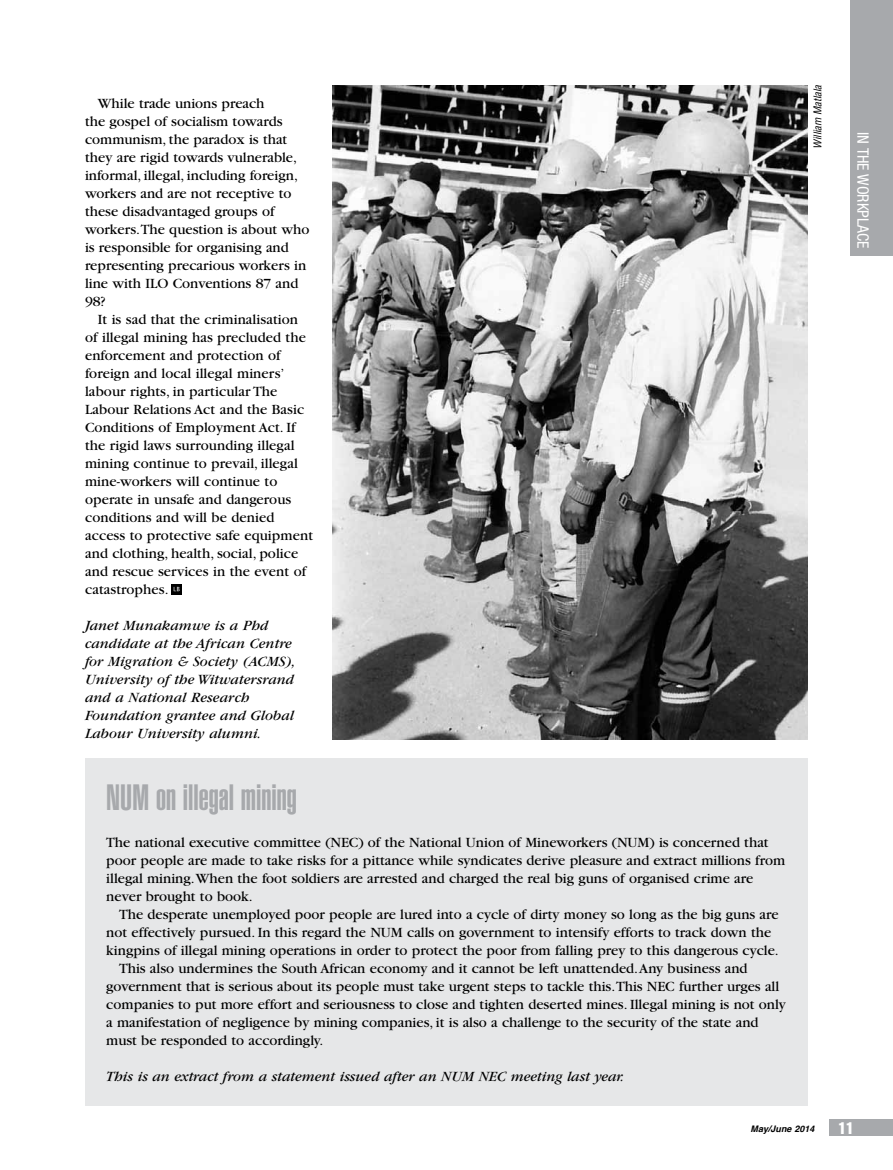
<style>
.page{position:relative;width:893px;height:1170px;background:#fff}
.page>*{position:absolute;margin:0;border:0;box-sizing:border-box;transform-origin:0 0}
.t1{font:900 extra-condensed 36px "Helvetica";color:#a7a9ac}
.t2{font:extra-condensed 16.5px "Helvetica";color:#fff}
.t3{font:condensed 15.75px "Helvetica Neue";color:#fff}
.t4{font:14.7px "Garamond";color:#000}
.t5{font:italic 14.7px/18px "Garamond";letter-spacing:.005em;color:#000}
.t6{font:italic condensed 10.5px "Helvetica";color:#000}
.t7{font:italic 700 9px "Helvetica";color:#000}
</style>
<div class="page">
<div style="left:850px;top:0;width:43px;height:255px;background:#a7a9ac"></div>
<div style="left:829px;top:1118px;width:64px;height:17px;background:#a7a9ac"></div>
<div style="left:85px;top:758px;width:723px;height:348px;background:#e6e7e8"></div>
<svg style="left:171px;top:584px;width:11px;height:10px"></svg>
<svg style="left:174px;top:587px;width:6px;height:4px"></svg>
<img style="left:332px;top:85px;width:476px;height:654px">
<p class="t4" style="left:98px;top:96px;width:168px">While trade unions preach</p>
<p class="t4" style="left:85px;top:114px;width:199px">the gospel of socialism towards</p>
<p class="t4" style="left:85px;top:132px;width:204px">communism, the paradox is that</p>
<p class="t4" style="left:85px;top:150px;width:214px">they are rigid towards vulnerable,</p>
<p class="t4" style="left:85px;top:168px;width:214px">informal, illegal, including foreign,</p>
<p class="t4" style="left:85px;top:186px;width:208px">workers and are not receptive to</p>
<p class="t4" style="left:85px;top:204px;width:191px">these disadvantaged groups of</p>
<p class="t4" style="left:85px;top:222px;width:226px">workers.The question is about who</p>
<p class="t4" style="left:85px;top:240px;width:205px">is responsible for organising and</p>
<p class="t4" style="left:85px;top:258px;width:223px">representing precarious workers in</p>
<p class="t4" style="left:85px;top:276px;width:215px">line with ILO Conventions 87 and</p>
<p class="t4" style="left:85px;top:294px;width:22px">98?</p>
<p class="t4" style="left:98px;top:312px;width:202px">It is sad that the criminalisation</p>
<p class="t4" style="left:85px;top:330px;width:222px">of illegal mining has precluded the</p>
<p class="t4" style="left:85px;top:348px;width:197px">enforcement and protection of</p>
<p class="t4" style="left:85px;top:366px;width:201px">foreign and local illegal miners’</p>
<p class="t4" style="left:85px;top:384px;width:194px">labour rights, in particular The</p>
<p class="t4" style="left:85px;top:402px;width:221px">Labour Relations Act and the Basic</p>
<p class="t4" style="left:85px;top:420px;width:212px">Conditions of Employment Act. If</p>
<p class="t4" style="left:85px;top:438px;width:211px">the rigid laws surrounding illegal</p>
<p class="t4" style="left:85px;top:456px;width:214px">mining continue to prevail, illegal</p>
<p class="t4" style="left:85px;top:474px;width:194px">mine-workers will continue to</p>
<p class="t4" style="left:85px;top:491px;width:208px">operate in unsafe and dangerous</p>
<p class="t4" style="left:85px;top:509px;width:191px">conditions and will be denied</p>
<p class="t4" style="left:85px;top:527px;width:229px">access to protective safe equipment</p>
<p class="t4" style="left:85px;top:545px;width:215px">and clothing, health, social, police</p>
<p class="t4" style="left:85px;top:563px;width:223px">and rescue services in the event of</p>
<p class="t4" style="left:85px;top:581px;width:85px">catastrophes.</p>
<p class="t5" style="left:85px;top:617px;width:212px">Janet Munakamwe is a Phd candidate at the African Centre for Migration &amp; Society (ACMS),<br>University of the Witwatersrand and a National Research<br>Foundation grantee and Global<br>Labour University alumni.</p>
<p class="t1" style="left:106px;top:777px;width:192px">NUM on illegal mining</p>
<p class="t4" style="left:106px;top:834px;width:664px">The national executive committee (NEC) of the National Union of Mineworkers (NUM) is concerned that</p>
<p class="t4" style="left:106px;top:852px;width:680px">poor people are made to take risks for a pittance while syndicates derive pleasure and extract millions from</p>
<p class="t4" style="left:106px;top:870px;width:648px">illegal mining. When the foot soldiers are arrested and charged the real big guns of organised crime are</p>
<p class="t4" style="left:106px;top:888px;width:148px">never brought to book.</p>
<p class="t4" style="left:119px;top:906px;width:661px">The desperate unemployed poor people are lured into a cycle of dirty money so long as the big guns are</p>
<p class="t4" style="left:106px;top:924px;width:666px">not effectively pursued. In this regard the NUM calls on government to intensify efforts to track down the</p>
<p class="t4" style="left:106px;top:942px;width:674px">kingpins of illegal mining operations in order to protect the poor from falling prey to this dangerous cycle.</p>
<p class="t4" style="left:119px;top:960px;width:630px">This also undermines the South African economy and it cannot be left unattended. Any business and</p>
<p class="t4" style="left:106px;top:978px;width:674px">government that is serious about its people must take urgent steps to tackle this.This NEC further urges all</p>
<p class="t4" style="left:106px;top:996px;width:681px">companies to put more effort and seriousness to close and tighten deserted mines. Illegal mining is not only</p>
<p class="t4" style="left:106px;top:1014px;width:654px">a manifestation of negligence by mining companies, it is also a challenge to the security of the state and</p>
<p class="t4" style="left:106px;top:1032px;width:219px">must be responded to accordingly.</p>
<p class="t5" style="left:106px;top:1067px;width:519px">This is an extract from a statement issued after an NUM NEC meeting last year.</p>
<p class="t6" style="left:811px;top:149px;width:65px;rotate:-90deg">William Matlala</p>
<p class="t3" style="left:872px;top:132px;width:118px;rotate:90deg">IN THE WORKPLACE</p>
<p class="t7" style="left:751px;top:1121px;width:65px">May/June 2014</p>
<p class="t2" style="left:838px;top:1117px;width:17px">11</p>
</div>
